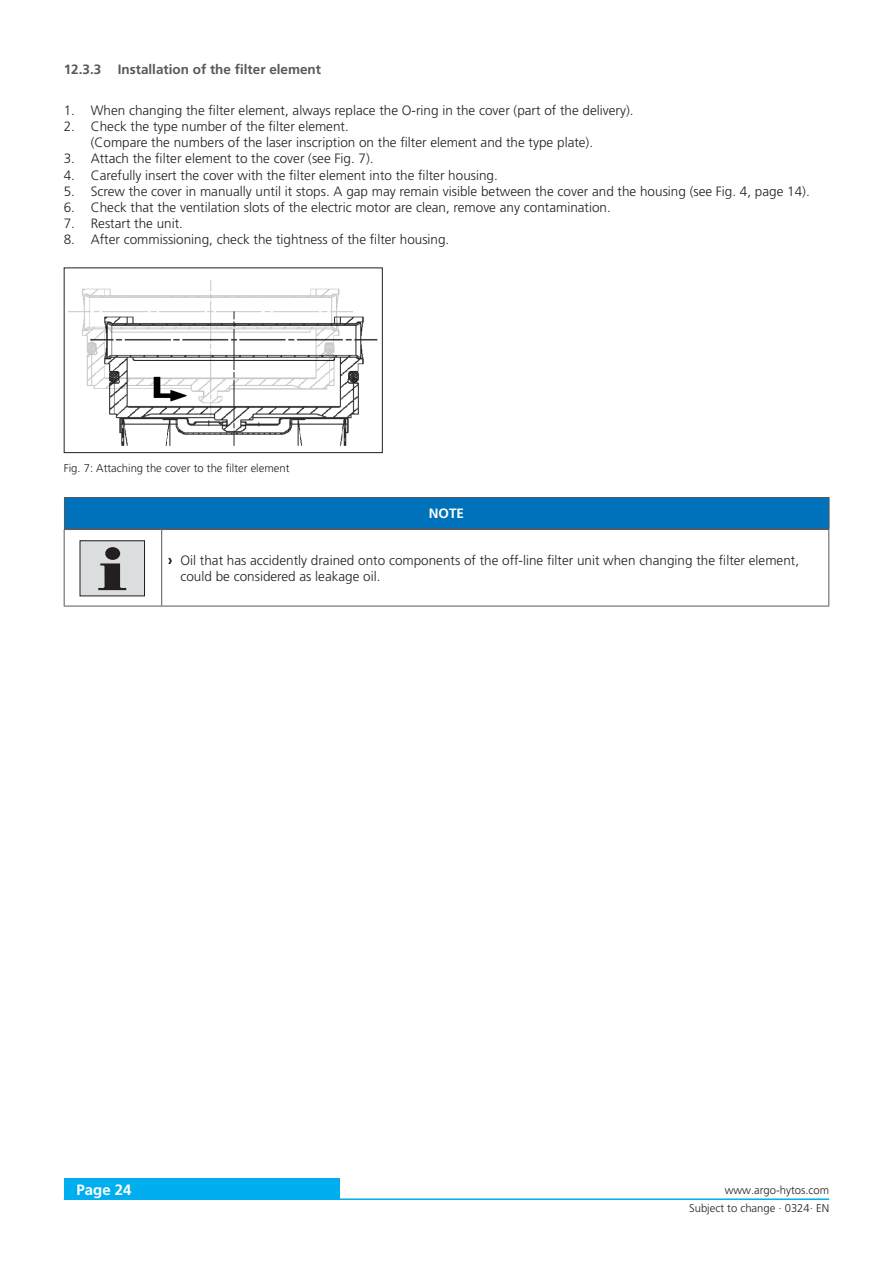
<style>
.page{position:relative;width:893px;height:1263px;background:#fff}
.page>*{position:absolute;margin:0;border:0;box-sizing:border-box;transform-origin:0 0}
.t1{font:700 15px "Frutiger LT Pro";color:#fff}
.t2{font:300 13.5px/16.2px "Frutiger LT Pro";color:#231f20}
._05_Subline_Copytext{font:700 13.5px "Frutiger LT Pro";color:#57585a}
._06_Copytext{font:700 13.5px "Frutiger LT Pro";color:#fff}
._08_Legend{font:300 11.25px "Frutiger LT Pro";color:#231f20}
.s1{font-weight:700;font-size:15px}
</style>
<div class="page">
<div style="left:64px;top:1179px;width:276px;height:21px;background:#00aeef"></div>
<hr style="left:64px;top:1198px;width:765px;height:2px;background:#00aeef">
<img style="left:68px;top:280px;width:310px;height:166px">
<div style="left:64px;top:267px;width:319px;height:186px;border:1px solid #231f20"></div>
<hr style="left:64px;top:530px;width:1px;height:76px;background:#57585a">
<hr style="left:161px;top:530px;width:1px;height:76px;background:#57585a">
<hr style="left:828px;top:530px;width:1px;height:76px;background:#57585a">
<hr style="left:64px;top:606px;width:98px;height:1px;background:#57585a">
<hr style="left:162px;top:606px;width:667px;height:1px;background:#57585a">
<hr style="left:64px;top:529px;width:98px;height:1px;background:#57585a">
<hr style="left:162px;top:529px;width:667px;height:1px;background:#57585a">
<div style="left:80px;top:541px;width:65px;height:55px;background:#dcdddf"></div>
<div style="left:80px;top:540px;width:65px;height:56px;border:1px solid #231f20"></div>
<div style="left:105px;top:547px;width:15px;height:13px;background:#231f20;border-radius:50%"></div>
<svg style="left:98px;top:563px;width:28px;height:27px"></svg>
<div style="left:64px;top:497px;width:765px;height:32px;background:#0072bc"></div>
<hr style="left:64px;top:498px;width:1px;height:30px;background:#57585a">
<hr style="left:829px;top:498px;width:1px;height:30px;background:#57585a">
<hr style="left:64px;top:497px;width:765px;height:1px;background:#57585a">
<hr style="left:64px;top:528px;width:765px;height:1px;background:#57585a">
<p class="_05_Subline_Copytext" style="left:64px;top:61px;width:259px">12.3.3 Installation of the filter element</p>
<p class="t2" style="left:64px;top:102px;width:571px">1. When changing the filter element, always replace the O-ring in the cover (part of the delivery).</p>
<p class="t2" style="left:91px;top:118px;width:504px;text-indent:-27px">2. Check the type number of the filter element.<br>(Compare the numbers of the laser inscription on the filter element and the type plate).</p>
<p class="t2" style="left:64px;top:151px;width:311px">3. Attach the filter element to the cover (see Fig. 7).</p>
<p class="t2" style="left:64px;top:167px;width:436px">4. Carefully insert the cover with the filter element into the filter housing.</p>
<p class="t2" style="left:64px;top:183px;width:747px">5. Screw the cover in manually until it stops. A gap may remain visible between the cover and the housing (see Fig. 4, page 14).</p>
<p class="t2" style="left:64px;top:199px;width:549px">6. Check that the ventilation slots of the electric motor are clean, remove any contamination.</p>
<p class="t2" style="left:64px;top:216px;width:121px">7. Restart the unit.</p>
<p class="t2" style="left:64px;top:232px;width:387px">8. After commissioning, check the tightness of the filter housing.</p>
<p class="_08_Legend" style="left:64px;top:462px;width:227px">Fig. 7: Attaching the cover to the filter element</p>
<p class="_06_Copytext" style="left:429px;top:505px;width:37px">NOTE</p>
<p class="t2" style="left:180px;top:552px;width:620px;text-indent:-13px"><span class="s1">›</span> Oil that has accidently drained onto components of the off-line filter unit when changing the filter element, could be considered as leakage oil.</p>
<p class="t1" style="left:77px;top:1181px;width:57px">Page 24</p>
<p class="_08_Legend" style="left:725px;top:1184px;width:106px">www.argo-hytos.com</p>
<p class="_08_Legend" style="left:689px;top:1202px;width:142px">Subject to change · 0324· EN</p>
</div>
